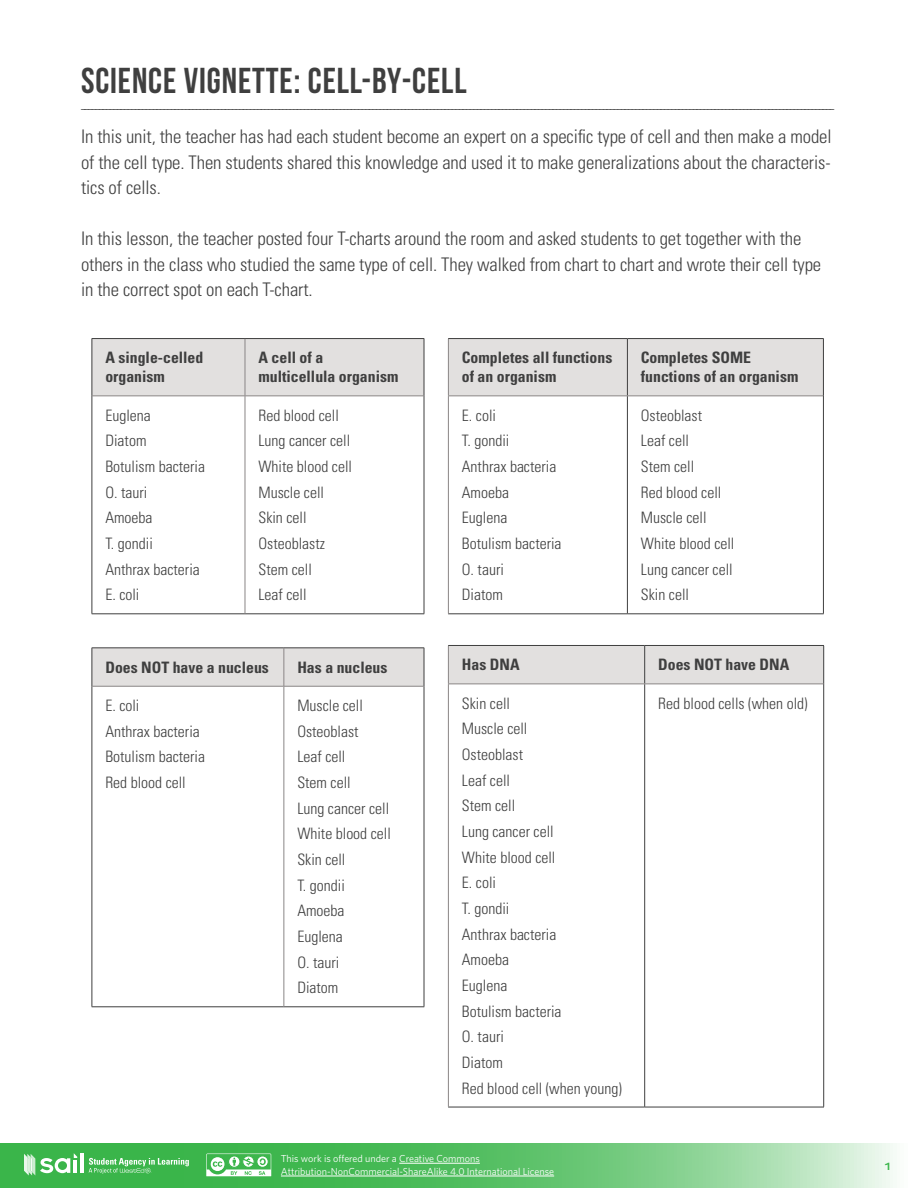
<style>
.page{position:relative;width:918px;height:1188px;background:#fff}
.page>*{position:absolute;margin:0;border:0;box-sizing:border-box;transform-origin:0 0}
.t1{font:700 36px "Bebas Neue";letter-spacing:.025em;color:#3f3f3f}
.t2{font:300 condensed 18.75px/25.5px "Univers LT Std";letter-spacing:-.005em;color:#3f3f3f}
.t3{font:300 condensed 15.75px/25.7px "Univers LT Std";color:#3f3f3f}
.t4{font:700 condensed 15.75px/18.9px "Univers LT Std";color:#3f3f3f}
.t5{font:500 13.5px "Daxline Pro";color:#3ab54a}
.t6{font:10.2px/12.8px "Whitney HTF";color:#fff}
.t7{font:700 9px "Bebas Neue";color:#3f3f3f}
</style>
<div class="page">
<svg style="left:0;top:1143px;width:893px;height:45px;background:#6cc778"></svg>
<svg style="left:206px;top:1154px;width:65px;height:22px"></svg>
<hr style="left:399px;top:1163px;width:81px;height:1px;background:#fff">
<hr style="left:281px;top:1176px;width:273px;height:1px;background:#fff">
<svg style="left:89px;top:1158px;width:100px;height:16px;background:#65c572"></svg>
<hr style="left:81px;top:1153px;width:3px;height:20px;background:#fff">
<svg style="left:24px;top:1153px;width:53px;height:23px"></svg>
<div style="left:93px;top:649px;width:331px;height:37px;background:#e2e0df"></div>
<hr style="left:92px;top:648px;width:192px;height:1px;background:#3f3f3f">
<hr style="left:92px;top:648px;width:1px;height:38px;background:#3f3f3f">
<hr style="left:284px;top:648px;width:140px;height:1px;background:#3f3f3f">
<hr style="left:424px;top:648px;width:1px;height:38px;background:#3f3f3f">
<hr style="left:92px;top:686px;width:1px;height:321px;background:#3f3f3f">
<hr style="left:424px;top:686px;width:1px;height:321px;background:#3f3f3f">
<hr style="left:92px;top:1007px;width:192px;height:1px;background:#3f3f3f">
<hr style="left:284px;top:1007px;width:140px;height:1px;background:#3f3f3f">
<hr style="left:284px;top:648px;width:1px;height:38px;background:#8a8686">
<hr style="left:92px;top:686px;width:192px;height:1px;background:#8a8686">
<hr style="left:284px;top:686px;width:140px;height:1px;background:#8a8686">
<hr style="left:284px;top:687px;width:1px;height:320px;background:#8a8686">
<div style="left:449px;top:646px;width:374px;height:38px;background:#e2e0df"></div>
<hr style="left:448px;top:645px;width:197px;height:1px;background:#3f3f3f">
<hr style="left:645px;top:645px;width:179px;height:1px;background:#3f3f3f">
<hr style="left:644px;top:646px;width:1px;height:38px;background:#3f3f3f">
<hr style="left:823px;top:646px;width:1px;height:38px;background:#3f3f3f">
<hr style="left:644px;top:684px;width:1px;height:423px;background:#3f3f3f">
<hr style="left:823px;top:684px;width:1px;height:423px;background:#3f3f3f">
<hr style="left:448px;top:1107px;width:197px;height:1px;background:#3f3f3f">
<hr style="left:645px;top:1107px;width:179px;height:1px;background:#3f3f3f">
<hr style="left:448px;top:646px;width:1px;height:38px;background:#8a8686">
<hr style="left:448px;top:684px;width:197px;height:1px;background:#8a8686">
<hr style="left:448px;top:684px;width:1px;height:423px;background:#8a8686">
<hr style="left:645px;top:684px;width:178px;height:1px;background:#8a8686">
<div style="left:93px;top:339px;width:331px;height:57px;background:#e2e0df"></div>
<hr style="left:92px;top:338px;width:153px;height:1px;background:#3f3f3f">
<hr style="left:92px;top:339px;width:1px;height:57px;background:#3f3f3f">
<hr style="left:245px;top:338px;width:179px;height:1px;background:#3f3f3f">
<hr style="left:424px;top:339px;width:1px;height:57px;background:#3f3f3f">
<hr style="left:92px;top:396px;width:1px;height:218px;background:#3f3f3f">
<hr style="left:424px;top:396px;width:1px;height:218px;background:#3f3f3f">
<hr style="left:92px;top:614px;width:153px;height:1px;background:#3f3f3f">
<hr style="left:245px;top:614px;width:179px;height:1px;background:#3f3f3f">
<hr style="left:245px;top:339px;width:1px;height:57px;background:#8a8686">
<hr style="left:92px;top:396px;width:153px;height:1px;background:#8a8686">
<hr style="left:245px;top:396px;width:179px;height:1px;background:#8a8686">
<hr style="left:245px;top:396px;width:1px;height:218px;background:#8a8686">
<div style="left:449px;top:339px;width:374px;height:57px;background:#e2e0df"></div>
<hr style="left:448px;top:338px;width:179px;height:1px;background:#3f3f3f">
<hr style="left:627px;top:338px;width:197px;height:1px;background:#3f3f3f">
<hr style="left:627px;top:339px;width:1px;height:57px;background:#3f3f3f">
<hr style="left:823px;top:339px;width:1px;height:57px;background:#3f3f3f">
<hr style="left:627px;top:396px;width:1px;height:218px;background:#3f3f3f">
<hr style="left:823px;top:396px;width:1px;height:218px;background:#3f3f3f">
<hr style="left:448px;top:614px;width:179px;height:1px;background:#3f3f3f">
<hr style="left:627px;top:614px;width:197px;height:1px;background:#3f3f3f">
<hr style="left:448px;top:339px;width:1px;height:57px;background:#8a8686">
<hr style="left:448px;top:396px;width:179px;height:1px;background:#8a8686">
<hr style="left:448px;top:396px;width:1px;height:218px;background:#8a8686">
<hr style="left:627px;top:396px;width:196px;height:1px;background:#8a8686">
<h1 class="t1" style="left:81px;top:61px;width:387px">SCIENCE VIGNETTE: CELL-BY-CELL</h1>
<p class="t7" style="left:81px;top:101px;width:755px">_________________________________________________________________________________________________________________________________________________________________________________________________________________</p>
<p class="t2" style="left:81px;top:124px;width:752px">In this unit, the teacher has had each student become an expert on a specific type of cell and then make a model</p>
<p class="t2" style="left:81px;top:175px;width:82px">tics of cells.</p>
<p class="t2" style="left:81px;top:149px;width:751px">of the cell type. Then students shared this knowledge and used toit make generalizations about the characteris-</p>
<p class="t2" style="left:81px;top:226px;width:742px">In this lesson, the teacher posted four -T charts around the room and asked students to get together with the others in the class who studied the same type of cell. They walked from chart to chart and wrote their cell type in the correct spot on each -T chart.</p>
<p class="t4" style="left:105px;top:348px;width:99px">A single-celled organism</p>
<p class="t4" style="left:258px;top:348px;width:142px">A cell of a multicellula organism</p>
<p class="t3" style="left:105px;top:402px;width:101px">Euglena<br>Diatom<br>Botulism bacteria .O tauri<br>Amoeba<br>.T gondii<br>Anthrax bacteria<br>.E coli</p>
<p class="t3" style="left:258px;top:402px;width:95px">Red blood cell<br>Lung cancer cell<br>White blood cell<br>Muscle cell<br>Skin cell<br>Osteoblastz<br>Stem cell<br>Leaf cell</p>
<p class="t4" style="left:105px;top:658px;width:165px">Does NOT have a nucleus</p>
<p class="t3" style="left:105px;top:693px;width:101px">.E coli<br>Anthrax bacteria<br>Botulism bacteria<br>Red blood cell</p>
<p class="t3" style="left:297px;top:693px;width:95px">Muscle cell<br>Osteoblast<br>Leaf cell<br>Stem cell<br>Lung cancer cell<br>White blood cell<br>Skin cell<br>.T gondii<br>Amoeba<br>Euglena<br>.O tauri<br>Diatom</p>
<p class="t4" style="left:297px;top:658px;width:92px">Has a nucleus</p>
<p class="t4" style="left:462px;top:348px;width:152px">Completes all functions of an organism</p>
<p class="t4" style="left:641px;top:348px;width:159px">Completes SOME functions of an organism</p>
<p class="t3" style="left:462px;top:402px;width:101px">.E coli<br>.T gondii<br>Anthrax bacteria<br>Amoeba<br>Euglena<br>Botulism bacteria .O tauri<br>Diatom</p>
<p class="t3" style="left:641px;top:402px;width:95px">Osteoblast<br>Leaf cell<br>Stem cell<br>Red blood cell<br>Muscle cell<br>White blood cell<br>Lung cancer cell<br>Skin cell</p>
<p class="t4" style="left:658px;top:655px;width:133px">Does NOT have DNA</p>
<p class="t4" style="left:462px;top:655px;width:59px">Has DNA</p>
<p class="t3" style="left:462px;top:690px;width:162px">Skin cell<br>Muscle cell<br>Osteoblast<br>Leaf cell<br>Stem cell<br>Lung cancer cell<br>White blood cell<br>.E coli<br>.T gondii<br>Anthrax bacteria<br>Amoeba<br>Euglena<br>Botulism bacteria<br>.O tauri<br>Diatom<br>Red blood cell (when young(</p>
<p class="t3" style="left:658px;top:691px;width:151px">Red blood cells (when old(</p>
<p class="t6" style="left:281px;top:1152px;width:275px">This work is offered under a Creative Commons<br>Attribution-NonCommercial-ShareAlike 4.0 International License</p>
<p class="t5" style="left:885px;top:1156px;width:7px">1</p>
</div>
